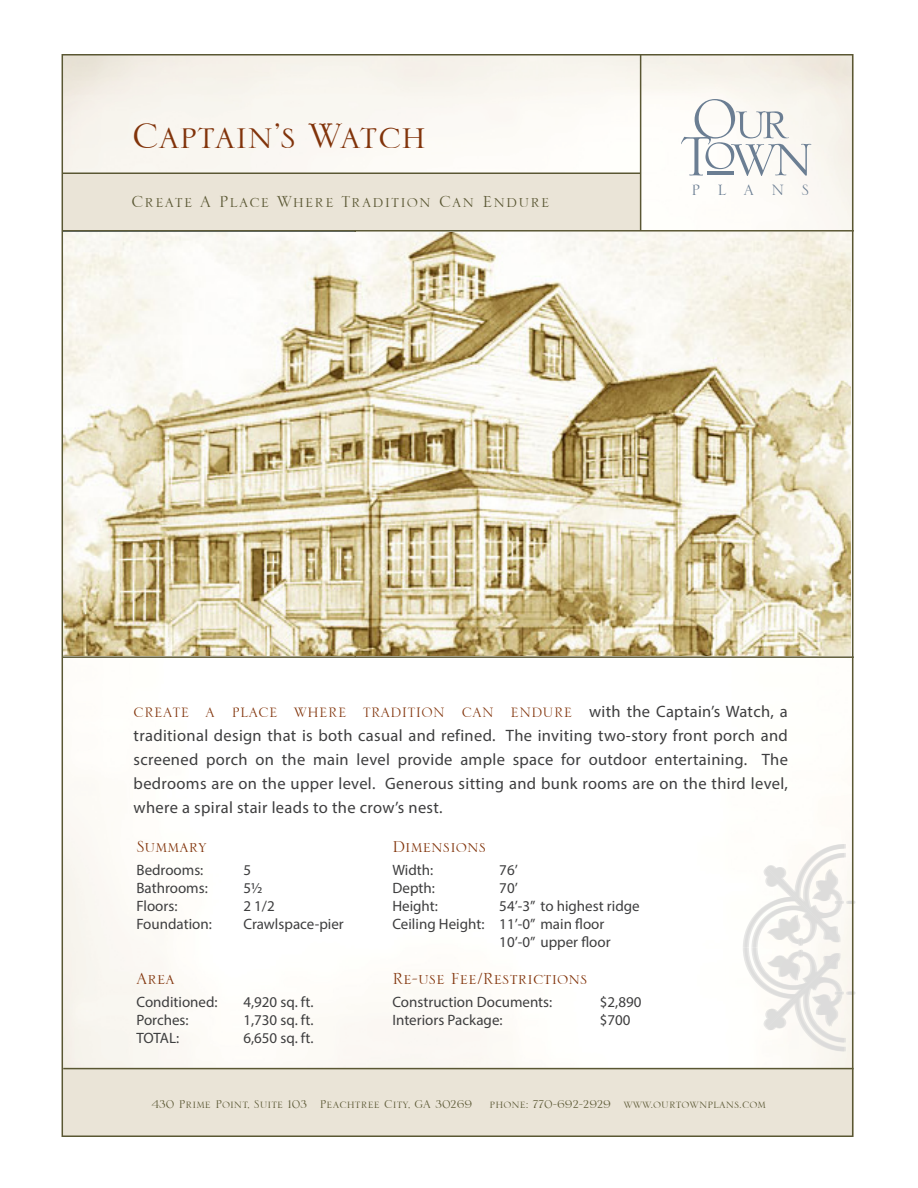
<style>
.page{position:relative;width:918px;height:1188px;background:#fff}
.page>*{position:absolute;margin:0;border:0;box-sizing:border-box;transform-origin:0 0}
.t1{font:73.8px "Serlio LH";color:#6b7e93}
.t2{font:62.85px "Serlio LH";color:#6b7e93}
.t3{font:46.5px "Serlio LH";color:#81330a}
.t4{font:21px "Serlio LH";color:#81330a}
.t5{font:21px "Serlio LH";letter-spacing:.05em;color:#5a5733}
.t6{font:19.65px "Serlio LH";letter-spacing:.875em;color:#6b7e93}
.t7{font:18px "Serlio LH";letter-spacing:.02em;color:#81330a}
.t8{font:16.5px/24px "Myriad Pro";letter-spacing:.02em;color:#3e3e3f;text-align:justify}
.t9{font:15px/18px "Myriad Pro";color:#3e3e3f}
.t10{font:15px "Serlio LH";color:#5a5733}
.s1{font-size:73.8px}
.s2{font-family:"Myriad Pro";font-size:16.5px;color:#3e3e3f}
</style>
<div class="page">
<img style="left:65px;top:57px;width:785px;height:1011px">
<div style="left:62px;top:1069px;width:792px;height:68px;background:#eae4d7"></div>
<hr style="left:63px;top:1068px;width:791px;height:1px;background:#5a5733">
<hr style="left:62px;top:656px;width:792px;height:2px;background:#5a5733">
<hr style="left:354px;top:231px;width:2px;height:426px;background:#5a5733">
<div style="left:63px;top:173px;width:577px;height:58px;background:#eae4d7"></div>
<hr style="left:63px;top:230px;width:791px;height:2px;background:#5a5733">
<hr style="left:62px;top:172px;width:579px;height:2px;background:#5a5733">
<hr style="left:640px;top:54px;width:1px;height:177px;background:#5a5733">
<hr style="left:708px;top:172px;width:26px;height:3px;background:#6b7e93">
<svg style="left:743px;top:844px;width:112px;height:207px"></svg>
<img style="left:65px;top:232px;width:785px;height:423px">
<p class="t3" style="left:132px;top:113px;width:296px">Captain’s Watch</p>
<p class="t5" style="left:131px;top:192px;width:420px">Create A Place Where Tradition Can Endure</p>
<h2 class="t2" style="left:692px;top:91px;width:100px"><sub>o</sub><span class="s1">O</span>ur</h2>
<p class="t6" style="left:692px;top:180px;width:119px">PLANS</p>
<h1 class="t1" style="left:680px;top:120px;width:136px">T wn</h1>
<p class="t7" style="left:134px;top:703px;width:656px">CREATE A PLACE WHERE TRADITION CAN ENDURE <span class="s2">with the Captain’s Watch, a</span></p>
<p class="t8" style="left:134px;top:723px;width:656px">traditional design that is both casual and refined. The inviting two-story front porch and screened porch on the main level provide ample space for outdoor entertaining. The bedrooms are on the upper level. Generous sitting and bunk rooms are on the third level, where a spiral stair leads to the crow’s nest.</p>
<p class="t4" style="left:136px;top:836px;width:72px">Summary</p>
<p class="t9" style="left:136px;top:861px;width:68px">Bedrooms:</p>
<p class="t9" style="left:136px;top:879px;width:73px">Bathrooms:</p>
<p class="t9" style="left:136px;top:897px;width:43px">Floors:</p>
<p class="t9" style="left:136px;top:915px;width:77px">Foundation:</p>
<p class="t4" style="left:136px;top:968px;width:40px">Area</p>
<p class="t9" style="left:136px;top:993px;width:83px">Conditioned:</p>
<p class="t9" style="left:136px;top:1011px;width:54px">Porches:</p>
<p class="t9" style="left:136px;top:1029px;width:44px">TOTAL:</p>
<p class="t9" style="left:243px;top:861px;width:9px">5</p>
<p class="t9" style="left:243px;top:879px;width:21px">5½</p>
<p class="t9" style="left:243px;top:897px;width:33px">2 1/2</p>
<p class="t9" style="left:243px;top:915px;width:102px">Crawlspace-pier</p>
<p class="t9" style="left:243px;top:993px;width:72px">4,920 sq. ft.<br>1,730 sq. ft.</p>
<p class="t9" style="left:243px;top:1029px;width:72px">6,650 sq. ft.</p>
<p class="t4" style="left:392px;top:836px;width:95px">Dimensions</p>
<p class="t9" style="left:392px;top:861px;width:42px">Width:</p>
<p class="t9" style="left:392px;top:879px;width:44px">Depth:</p>
<p class="t9" style="left:392px;top:897px;width:47px">Height:</p>
<p class="t9" style="left:392px;top:915px;width:94px">Ceiling Height:</p>
<p class="t9" style="left:499px;top:861px;width:20px">76’</p>
<p class="t9" style="left:499px;top:879px;width:20px">70’</p>
<p class="t9" style="left:499px;top:897px;width:142px">54’-3” to highest ridge</p>
<p class="t9" style="left:499px;top:915px;width:107px">11’-0” main floor</p>
<p class="t9" style="left:499px;top:933px;width:113px">10’-0” upper floor</p>
<p class="t4" style="left:392px;top:968px;width:197px">Re-use Fee/Restrictions</p>
<p class="t9" style="left:392px;top:993px;width:161px">Construction Documents:</p>
<p class="t9" style="left:392px;top:1011px;width:112px">Interiors Package:</p>
<p class="t9" style="left:600px;top:993px;width:43px">$2,890</p>
<p class="t9" style="left:600px;top:1011px;width:32px">$700</p>
<p class="t10" style="left:152px;top:1096px;width:616px">430 Prime Point, Suite 103 Peachtree City, GA 30269 phone: 770-692-2929 www.ourtownplans.com</p>
</div>
